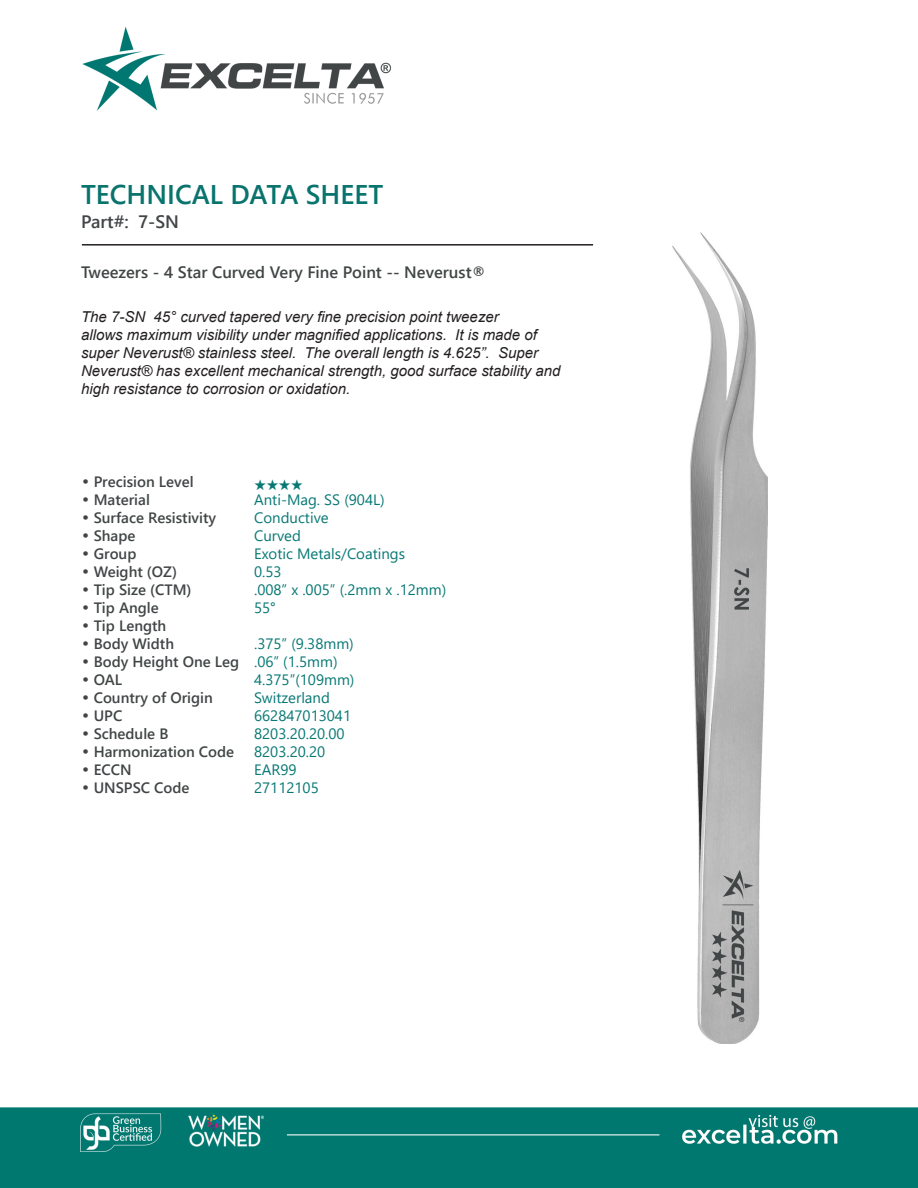
<style>
.page{position:relative;width:918px;height:1188px;background:#fff}
.page>*{position:absolute;margin:0;border:0;box-sizing:border-box;transform-origin:0 0}
.t1{font:700 27px "Yu Gothic UI";color:#08746d}
.t2{font:700 18px "Yu Gothic UI";color:#414546}
.t3{font:700 16.5px "Yu Gothic UI";color:#414546}
.t4{font:italic 15px/18px "Arial";color:#231f20}
.CT_s_CTM{font:700 15px "Yu Gothic UI";color:#414546}
.CT_s_CTM-2{font:15px "Yu Gothic UI";color:#077874}
.CT_s_CTM-3{font:15px "Zapf Ding Bats";color:#077874}
.s1{font-family:"Century Gothic";font-weight:400}
</style>
<div class="page">
<img style="left:0;top:27px;width:918px;height:1161px">
<img style="left:673px;top:232px;width:94px;height:812px">
<hr style="left:82px;top:244px;width:511px;height:2px;background:#231f20">
<p class="t1" style="left:81px;top:178px;width:304px">TECHNICAL DATA SHEET</p>
<p class="t2" style="left:81px;top:212px;width:100px">Part#: 7-SN</p>
<p class="t3" style="left:81px;top:262px;width:407px">Tweezers - 4 Star Curved Very Fine Point -- Neverust®</p>
<p class="t4" style="left:81px;top:308px;width:481px">The 7-SN 45° curved tapered very fine precision point tweezer<br>allows maximum visibility under magnified applications. It is made of super Neverust® stainless steel. The overall length is 4.625”. Super Neverust® has excellent mechanical strength, good surface stability and high resistance to corrosion or oxidation.</p>
<p class="CT_s_CTM" style="left:81px;top:473px;width:114px"><span class="s1">•</span> Precision Level</p>
<p class="CT_s_CTM-3" style="left:254px;top:476px;width:50px">★★★★</p>
<p class="CT_s_CTM" style="left:81px;top:491px;width:70px"><span class="s1">•</span> Material</p>
<p class="CT_s_CTM-2" style="left:254px;top:485px;width:132px">Anti-Mag. SS (904L)</p>
<p class="CT_s_CTM" style="left:81px;top:509px;width:137px"><span class="s1">•</span> Surface Resistivity</p>
<p class="CT_s_CTM-2" style="left:254px;top:503px;width:76px">Conductive</p>
<p class="CT_s_CTM" style="left:81px;top:527px;width:56px"><span class="s1">•</span> Shape</p>
<p class="CT_s_CTM-2" style="left:254px;top:521px;width:48px">Curved</p>
<p class="CT_s_CTM" style="left:81px;top:545px;width:57px"><span class="s1">•</span> Group</p>
<p class="CT_s_CTM-2" style="left:254px;top:539px;width:153px">Exotic Metals/Coatings</p>
<p class="CT_s_CTM" style="left:81px;top:563px;width:98px"><span class="s1">•</span> Weight (OZ)</p>
<p class="CT_s_CTM-2" style="left:254px;top:557px;width:29px">0.53</p>
<p class="CT_s_CTM" style="left:81px;top:581px;width:112px"><span class="s1">•</span> Tip Size (CTM)</p>
<p class="CT_s_CTM-2" style="left:254px;top:575px;width:194px">.008” x .005” (.2mm x .12mm)</p>
<p class="CT_s_CTM" style="left:81px;top:599px;width:79px"><span class="s1">•</span> Tip Angle</p>
<p class="CT_s_CTM-2" style="left:254px;top:593px;width:23px">55°</p>
<p class="CT_s_CTM" style="left:81px;top:617px;width:87px"><span class="s1">•</span> Tip Length</p>
<p class="CT_s_CTM" style="left:81px;top:635px;width:95px"><span class="s1">•</span> Body Width</p>
<p class="CT_s_CTM-2" style="left:254px;top:629px;width:101px">.375” (9.38mm)</p>
<p class="CT_s_CTM" style="left:81px;top:653px;width:160px"><span class="s1">•</span> Body Height One Leg</p>
<p class="CT_s_CTM-2" style="left:254px;top:647px;width:85px">.06” (1.5mm)</p>
<p class="CT_s_CTM" style="left:81px;top:671px;width:43px"><span class="s1">•</span> OAL</p>
<p class="CT_s_CTM-2" style="left:254px;top:665px;width:102px">4.375”(109mm)</p>
<p class="CT_s_CTM" style="left:81px;top:689px;width:133px"><span class="s1">•</span> Country of Origin</p>
<p class="CT_s_CTM-2" style="left:254px;top:683px;width:77px">Switzerland</p>
<p class="CT_s_CTM" style="left:81px;top:707px;width:43px"><span class="s1">•</span> UPC</p>
<p class="CT_s_CTM-2" style="left:254px;top:701px;width:99px">662847013041</p>
<p class="CT_s_CTM" style="left:81px;top:725px;width:89px"><span class="s1">•</span> Schedule B</p>
<p class="CT_s_CTM-2" style="left:254px;top:719px;width:92px">8203.20.20.00</p>
<p class="CT_s_CTM" style="left:81px;top:743px;width:155px"><span class="s1">•</span> Harmonization Code</p>
<p class="CT_s_CTM-2" style="left:254px;top:737px;width:73px">8203.20.20</p>
<p class="CT_s_CTM" style="left:81px;top:761px;width:52px"><span class="s1">•</span> ECCN</p>
<p class="CT_s_CTM-2" style="left:254px;top:755px;width:44px">EAR99</p>
<p class="CT_s_CTM" style="left:81px;top:779px;width:110px"><span class="s1">•</span> UNSPSC Code</p>
<p class="CT_s_CTM-2" style="left:254px;top:773px;width:66px">27112105</p>
</div>
